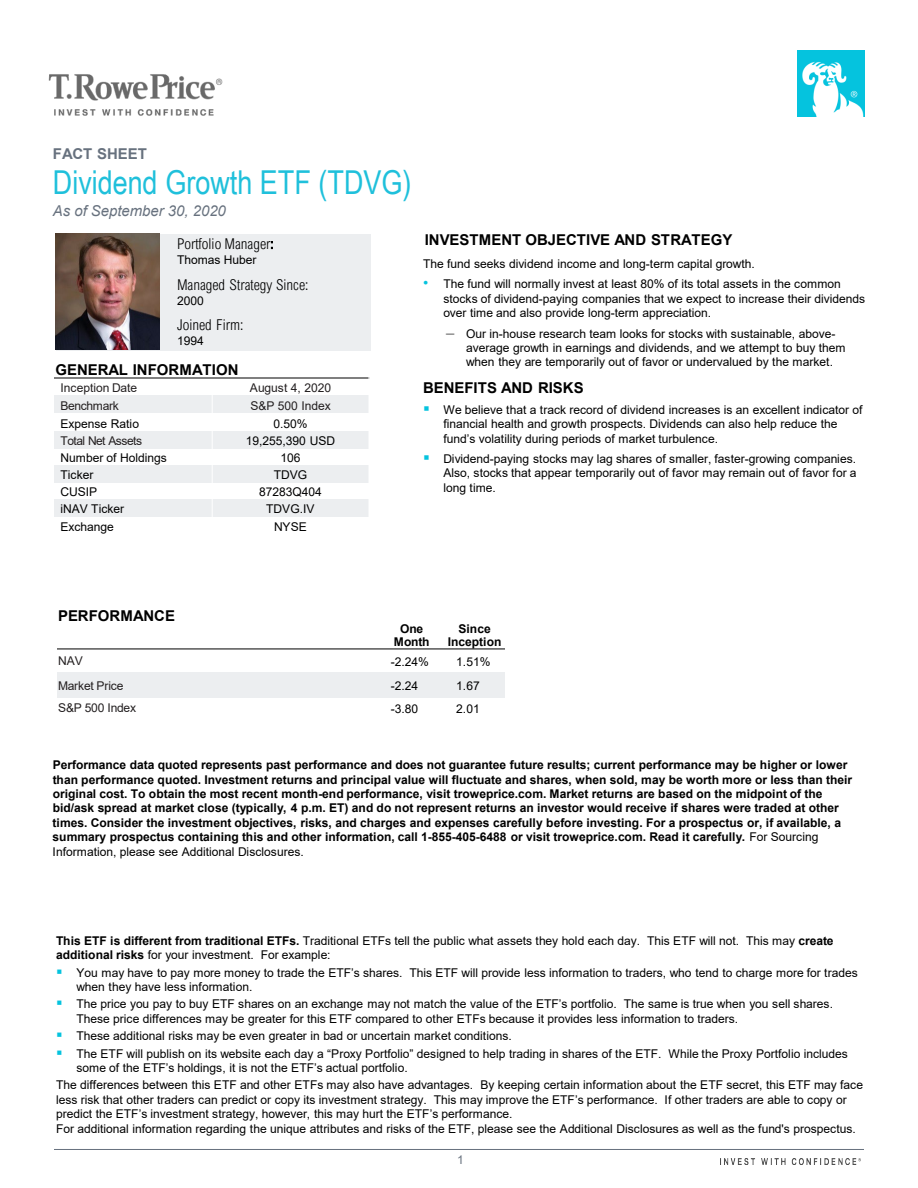
<style>
.page{position:relative;width:918px;height:1188px;background:#fff}
.page>*{position:absolute;margin:0;border:0;box-sizing:border-box;transform-origin:0 0}
.t1{font:33px "Arial Narrow";color:#1fc0db}
.t2{font:700 15px "Arial";color:#000}
.t3{font:300 15px "Arial Nova Cond";color:#000}
.t4{font:italic 15px "Arial";color:#67717e}
.t5{font:700 15px "Arial";letter-spacing:-.005em;color:#67717e}
.t6{font:12px/14.4px "Arial";letter-spacing:-.005em;color:#000}
.t7{font:700 12px/14.4px "Arial";color:#000;text-align:center}
.t8{font:12px "Arial";letter-spacing:-.015em;color:#231f20}
.t9{font:12px "Arial";letter-spacing:-.045em;color:#231f20}
.t10{font:12px "Arial";letter-spacing:-.035em;color:#231f20}
.t11{font:12px "Arial";color:#67717e}
.s1{font-size:13.5px}
.s2{font-size:15px;color:#05c3de}
.s3{font-size:15px;color:#767676}
.s4{color:#05c3de}
.s5{font-weight:400}
.s6{font-weight:700}
</style>
<div class="page">
<hr style="left:54px;top:1149px;width:810px;height:1px;background:#67717e">
<img style="left:48px;top:74px;width:175px;height:42px">
<img style="left:798px;top:50px;width:67px;height:67px">
<img style="left:720px;top:1159px;width:140px;height:5px">
<div style="left:57px;top:672px;width:322px;height:26px;background:#eceef0"></div>
<div style="left:379px;top:672px;width:65px;height:26px;background:#eceef0"></div>
<div style="left:444px;top:672px;width:61px;height:26px;background:#eceef0"></div>
<hr style="left:57px;top:649px;width:448px;height:1px;background:#000">
<div style="left:54px;top:395px;width:158px;height:18px;background:#eceef0"></div>
<div style="left:212px;top:395px;width:157px;height:18px;background:#eceef0"></div>
<div style="left:54px;top:431px;width:158px;height:17px;background:#eceef0"></div>
<div style="left:212px;top:431px;width:157px;height:17px;background:#eceef0"></div>
<div style="left:54px;top:465px;width:158px;height:18px;background:#eceef0"></div>
<div style="left:212px;top:465px;width:157px;height:18px;background:#eceef0"></div>
<div style="left:54px;top:500px;width:158px;height:17px;background:#eceef0"></div>
<div style="left:212px;top:500px;width:157px;height:17px;background:#eceef0"></div>
<hr style="left:212px;top:378px;width:1px;height:156px;background:#fff">
<hr style="left:54px;top:378px;width:315px;height:1px;background:#000">
<div style="left:56px;top:234px;width:315px;height:117px;background:#eceef0"></div>
<img style="left:56px;top:234px;width:103px;height:116px">
<p class="t5" style="left:53px;top:143px;width:95px">FACT SHEET</p>
<p class="t1" style="left:53px;top:158px;width:360px">Dividend Growth ETF (TDVG)</p>
<p class="t4" style="left:53px;top:201px;width:174px">As of September 30, 2020</p>
<p class="t3" style="left:177px;top:234px;width:98px">Portfolio Manager<span class="s1">:</span></p>
<p class="t6" style="left:177px;top:252px;width:81px">Thomas Huber</p>
<p class="t3" style="left:177px;top:276px;width:133px">Managed Strategy Since:</p>
<p class="t6" style="left:177px;top:294px;width:28px">2000</p>
<p class="t3" style="left:177px;top:315px;width:68px">Joined Firm:</p>
<p class="t6" style="left:177px;top:334px;width:28px">1994</p>
<p class="t2" style="left:55px;top:359px;width:185px">GENERAL INFORMATION</p>
<p class="t8" style="left:61px;top:379px;width:78px">Inception Date</p>
<p class="t8" style="left:250px;top:379px;width:83px">August 4, 2020</p>
<p class="t10" style="left:61px;top:397px;width:60px">Benchmark</p>
<p class="t8" style="left:250px;top:397px;width:82px">S&amp;P 500 Index</p>
<p class="t6" style="left:61px;top:416px;width:80px">Expense Ratio</p>
<p class="t6" style="left:273px;top:416px;width:36px">0.50%</p>
<p class="t9" style="left:61px;top:432px;width:83px">Total Net Assets</p>
<p class="t6" style="left:246px;top:433px;width:91px">19,255,390 USD</p>
<p class="t6" style="left:61px;top:450px;width:108px">Number of Holdings</p>
<p class="t6" style="left:280px;top:450px;width:22px">106</p>
<p class="t6" style="left:61px;top:468px;width:34px">Ticker</p>
<p class="t6" style="left:274px;top:468px;width:35px">TDVG</p>
<p class="t6" style="left:61px;top:485px;width:38px">CUSIP</p>
<p class="t6" style="left:259px;top:485px;width:64px">87283Q404</p>
<p class="t6" style="left:61px;top:502px;width:65px">iNAV Ticker</p>
<p class="t6" style="left:266px;top:502px;width:50px">TDVG.IV</p>
<p class="t6" style="left:61px;top:519px;width:55px">Exchange</p>
<p class="t6" style="left:274px;top:519px;width:34px">NYSE</p>
<p class="t2" style="left:425px;top:229px;width:309px">INVESTMENT OBJECTIVE AND STRATEGY</p>
<p class="t6" style="left:423px;top:256px;width:333px">The fund seeks dividend income and long-term capital growth.</p>
<p class="t6" style="left:443px;top:277px;width:423px;text-indent:-20px"><span class="s2">•</span> The fund will normally invest at least 80% of its total assets in the common stocks of dividend-paying companies that we expect to increase their dividends over time and also provide long-term appreciation.</p>
<p class="t6" style="left:466px;top:326px;width:381px;text-indent:-20px"><span class="s3">‒</span> Our in-house research team looks for stocks with sustainable, above&shy;average growth in earnings and dividends, and we attempt to buy them when they are temporarily out of favor or undervalued by the market.</p>
<p class="t2" style="left:423px;top:377px;width:162px">BENEFITS AND RISKS</p>
<p class="t6" style="left:443px;top:402px;width:421px;text-indent:-20px"><span class="s4">▪</span> We believe that a track record of dividend increases is an excellent indicator of financial health and growth prospects. Dividends can also help reduce the fund’s volatility during periods of market turbulence.</p>
<p class="t6" style="left:443px;top:451px;width:415px;text-align:justify;text-indent:-20px"><span class="s4">▪</span> Dividend-paying stocks may lag shares of smaller, faster-growing companies.<br>Also, stocks that appear temporarily out of favor may remain out of favor for a long time.</p>
<p class="t2" style="left:58px;top:605px;width:118px">PERFORMANCE</p>
<p class="t7" style="left:394px;top:622px;width:37px;line-height:13.5px">One<br>Month</p>
<p class="t7" style="left:448px;top:622px;width:55px;line-height:13.5px">Since<br>Inception</p>
<p class="t8" style="left:58px;top:652px;width:26px">NAV</p>
<p class="t6" style="left:391px;top:654px;width:40px">-2.24%</p>
<p class="t6" style="left:456px;top:654px;width:36px">1.51%</p>
<p class="t8" style="left:58px;top:677px;width:67px">Market Price</p>
<p class="t6" style="left:391px;top:679px;width:29px">-2.24</p>
<p class="t6" style="left:456px;top:679px;width:25px">1.67</p>
<p class="t8" style="left:58px;top:700px;width:80px">S&amp;P 500 Index</p>
<p class="t6" style="left:391px;top:701px;width:29px">-3.80</p>
<p class="t6" style="left:456px;top:701px;width:25px">2.01</p>
<p class="t7" style="left:53px;top:758px;width:801px;text-align:left">Performance data quoted represents past performance and does not guarantee future results; current performance may be higher or lower than performance quoted. Investment returns and principal value will fluctuate and shares, when sold, may be worth more or less than their original cost. To obtain the most recent month-end performance, visit troweprice.com. Market returns are based on the midpoint of the bid/ask spread at market close (typically, 4 p.m. ET) and do not represent returns an investor would receive if shares were traded at other times. Consider the investment objectives, risks, and charges and expenses carefully before investing. For a prospectus or, if available, a summary prospectus containing this and other information, call 1-855-405-6488 or visit troweprice.com. Read it carefully. <span class="s5">For Sourcing Information, please see Additional Disclosures.</span></p>
<p class="t6" style="left:56px;top:933px;width:779px"><span class="s6">This ETF is different from traditional ETFs.</span> Traditional ETFs tell the public what assets they hold each day. This ETF will not. This may <span class="s6">create additional risks</span> for your investment. For example:</p>
<p class="t6" style="left:76px;top:965px;width:783px;text-indent:-20px"><span class="s4">▪</span> You may have to pay more money to trade the ETF’s shares. This ETF will provide less information to traders, who tend to charge more for trades when they have less information.</p>
<p class="t6" style="left:76px;top:997px;width:758px;text-indent:-20px"><span class="s4">▪</span> The price you pay to buy ETF shares on an exchange may not match the value of the ETF’s portfolio. The same is true when you sell shares.<br>These price differences may be greater for this ETF compared to other ETFs because it provides less information to traders.</p>
<p class="t6" style="left:56px;top:1029px;width:457px"><span class="s4">▪</span> These additional risks may be even greater in bad or uncertain market conditions.</p>
<p class="t6" style="left:76px;top:1046px;width:773px;text-indent:-20px"><span class="s4">▪</span> The ETF will publish on its website each day a “Proxy Portfolio” designed to help trading in shares of the ETF. While the Proxy Portfolio includes some of the ETF’s holdings, it is not the ETF’s actual portfolio.</p>
<p class="t6" style="left:56px;top:1078px;width:809px">The differences between this ETF and other ETFs may also have advantages. By keeping certain information about the ETF secret, this ETF may face less risk that other traders can predict or copy its investment strategy. This may improve the ETF’s performance. If other traders are able to copy or predict the ETF’s investment strategy, however, this may hurt the ETF’s performance.</p>
<p class="t6" style="left:56px;top:1121px;width:801px">For additional information regarding the unique attributes and risks of the ETF, please see the Additional Disclosures as well as the fund's prospectus.</p>
<p class="t11" style="left:457px;top:1151px;width:8px">1</p>
</div>
